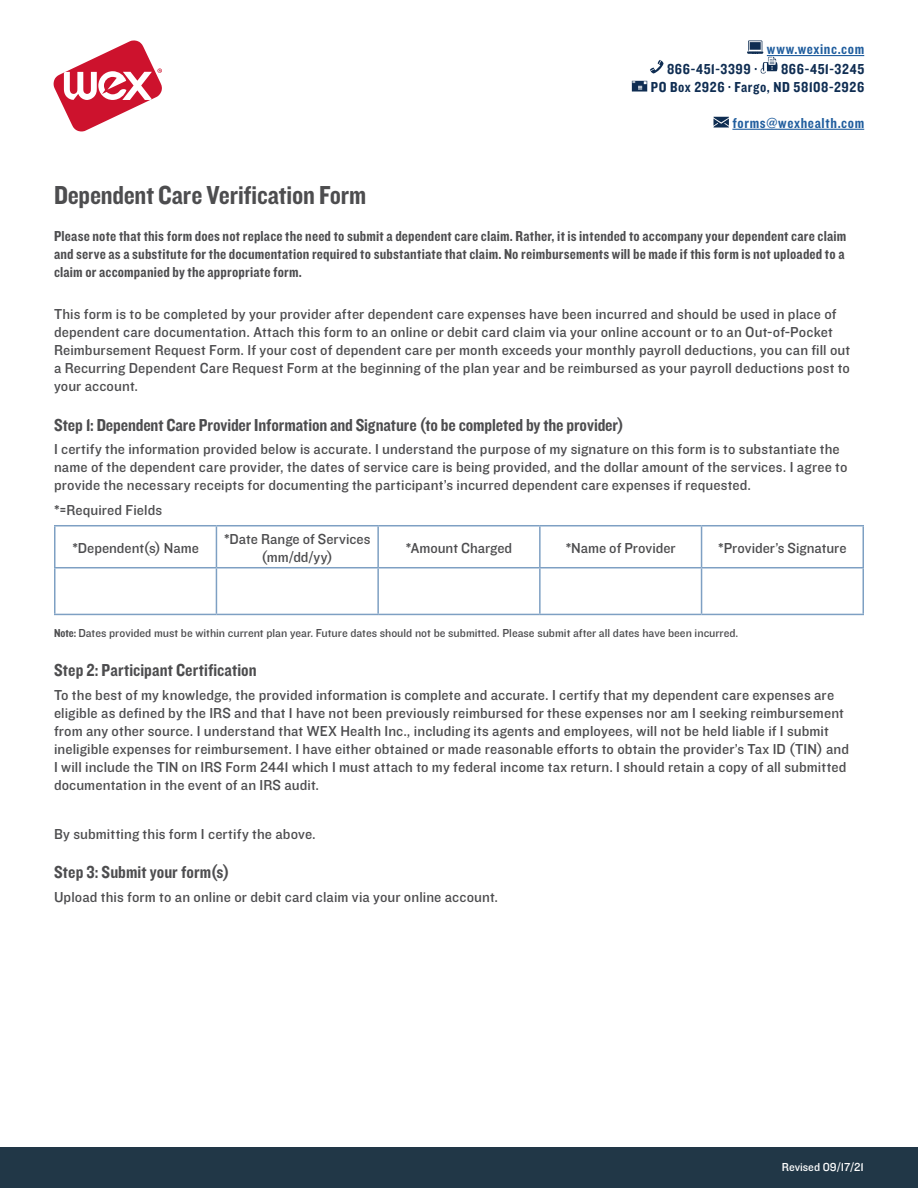
<style>
.page{position:relative;width:918px;height:1188px;background:#fff}
.page>*{position:absolute;margin:0;border:0;box-sizing:border-box;transform-origin:0 0}
.t1{font:27px "Knockout 50 Welterweight";letter-spacing:-.01em;color:#4d4d4f}
.t2{font:18px "Knockout 50 Welterweight";color:#4d4d4f}
.t3{font:15px/18px "Knockout 31 Junior Middlewt";letter-spacing:.01em;color:#4d4d4f}
.t4{font:15px/18px "Knockout 50 Welterweight";letter-spacing:.01em;color:#4d4d4f;text-align:justify}
.t5{font:15px/18px "Knockout 50 Welterweight";letter-spacing:.04em;color:#0f2d52;text-align:right}
.t6{font:15px "Knockout 50 Welterweight";letter-spacing:.045em;color:#215e9e}
.t7{font:12px "Knockout 31 Junior Middlewt";color:#4d4d4f}
.t8{font:12px "Knockout 31 Junior Middlewt";color:#fff}
.s1{font-family:"Knockout 50 Welterweight"}
</style>
<div class="page">
<hr style="left:54px;top:525px;width:162px;height:1px;background:#7ea0c3">
<hr style="left:54px;top:526px;width:2px;height:41px;background:#7ea0c3">
<hr style="left:216px;top:525px;width:162px;height:1px;background:#7ea0c3">
<hr style="left:216px;top:526px;width:1px;height:41px;background:#7ea0c3">
<hr style="left:378px;top:525px;width:162px;height:1px;background:#7ea0c3">
<hr style="left:377px;top:526px;width:2px;height:41px;background:#7ea0c3">
<hr style="left:540px;top:525px;width:162px;height:1px;background:#7ea0c3">
<hr style="left:539px;top:526px;width:2px;height:41px;background:#7ea0c3">
<hr style="left:702px;top:525px;width:162px;height:1px;background:#7ea0c3">
<hr style="left:701px;top:526px;width:1px;height:41px;background:#7ea0c3">
<hr style="left:862px;top:526px;width:2px;height:41px;background:#7ea0c3">
<hr style="left:54px;top:567px;width:162px;height:1px;background:#7ea0c3">
<hr style="left:54px;top:568px;width:2px;height:46px;background:#7ea0c3">
<hr style="left:216px;top:567px;width:162px;height:1px;background:#7ea0c3">
<hr style="left:216px;top:568px;width:1px;height:46px;background:#7ea0c3">
<hr style="left:378px;top:567px;width:162px;height:1px;background:#7ea0c3">
<hr style="left:377px;top:568px;width:2px;height:46px;background:#7ea0c3">
<hr style="left:540px;top:567px;width:162px;height:1px;background:#7ea0c3">
<hr style="left:539px;top:568px;width:2px;height:46px;background:#7ea0c3">
<hr style="left:702px;top:567px;width:162px;height:1px;background:#7ea0c3">
<hr style="left:701px;top:568px;width:1px;height:46px;background:#7ea0c3">
<hr style="left:862px;top:568px;width:2px;height:46px;background:#7ea0c3">
<hr style="left:54px;top:614px;width:162px;height:1px;background:#7ea0c3">
<hr style="left:216px;top:614px;width:162px;height:1px;background:#7ea0c3">
<hr style="left:378px;top:614px;width:162px;height:1px;background:#7ea0c3">
<hr style="left:540px;top:614px;width:162px;height:1px;background:#7ea0c3">
<hr style="left:702px;top:614px;width:162px;height:1px;background:#7ea0c3">
<hr style="left:767px;top:55px;width:97px;height:1px;background:#215e9e">
<hr style="left:732px;top:129px;width:132px;height:1px;background:#215e9e">
<svg style="left:650px;top:60px;width:14px;height:14px"></svg>
<svg style="left:747px;top:40px;width:31px;height:34px"></svg>
<svg style="left:632px;top:81px;width:15px;height:11px"></svg>
<svg style="left:714px;top:117px;width:15px;height:11px"></svg>
<svg style="left:54px;top:40px;width:108px;height:91px"></svg>
<div style="left:0;top:1148px;width:918px;height:40px;background:#213747"></div>
<p class="t6" style="left:767px;top:39px;width:99px">www.wexinc.com</p>
<h1 class="t1" style="left:54px;top:177px;width:314px">Dependent Care Verification Form</h1>
<p class="t5" style="left:651px;top:59px;width:215px">866-451-3245<br>PO Box 2926 ∙ Fargo, ND 58108-2926</p>
<p class="t6" style="left:732px;top:113px;width:133px">forms@wexhealth.com</p>
<p class="t5" style="left:667px;top:59px;width:92px">866-451-3399 ∙</p>
<p class="t4" style="left:54px;top:226px;width:794px">Please note that this form does not replace the need to submit a dependent care claim. Rather, it is intended to accompany your dependent care claim and serve as a substitute for the documentation required to substantiate that claim. No reimbursements will be made if this form is not uploaded to a claim or accompanied by the appropriate form.</p>
<p class="t3" style="left:54px;top:305px;width:798px">This form is to be completed by your provider after dependent care expenses have been incurred and should be used in place of dependent care documentation. Attach this form to an online or debit card claim via your online account or to an Out-of-Pocket Reimbursement Request Form. If your cost of dependent care per month exceeds your monthly payroll deductions, you can fill out a Recurring Dependent Care Request Form at the beginning of the plan year and be reimbursed as your payroll deductions post to your account.</p>
<p class="t2" style="left:54px;top:413px;width:571px">Step 1: Dependent Care Provider Information and Signature (to be completed by the provider)</p>
<p class="t3" style="left:54px;top:440px;width:795px">I certify the information provided below is accurate. I understand the purpose of my signature on this form is to substantiate the name of the dependent care provider, the dates of service care is being provided, and the dollar amount of the services. I agree to provide the necessary receipts for documenting the participant’s incurred dependent care expenses if requested.</p>
<p class="t3" style="left:54px;top:501px;width:110px">*=Required Fields</p>
<p class="t3" style="left:72px;top:538px;width:128px">*Dependent(s) Name</p>
<p class="t3" style="left:224px;top:529px;width:148px;text-align:center">*Date Range of Services (mm/dd/yy)</p>
<p class="t3" style="left:406px;top:538px;width:108px">*Amount Charged</p>
<p class="t3" style="left:566px;top:538px;width:112px">*Name of Provider</p>
<p class="t3" style="left:718px;top:538px;width:130px">*Provider’s Signature</p>
<p class="t7" style="left:54px;top:624px;width:686px"><span class="s1">Note:</span> Dates provided must be within current plan year. Future dates should not be submitted. Please submit after all dates have been incurred.</p>
<p class="t2" style="left:54px;top:658px;width:204px">Step 2: Participant Certification</p>
<p class="t3" style="left:54px;top:685px;width:797px">To the best of my knowledge, the provided information is complete and accurate. I certify that my dependent care expenses are eligible as defined by the IRS and that I have not been previously reimbursed for these expenses nor am I seeking reimbursement from any other source. I understand that WEX Health Inc., including its agents and employees, will not be held liable if I submit ineligible expenses for reimbursement. I have either obtained or made reasonable efforts to obtain the provider’s Tax ID (TIN) and I will include the TIN on IRS Form 2441 which I must attach to my federal income tax return. I should retain a copy of all submitted documentation in the event of an IRS audit.</p>
<p class="t3" style="left:54px;top:824px;width:263px">By submitting this form I certify the above.</p>
<p class="t2" style="left:54px;top:861px;width:177px">Step 3: Submit your form(s)</p>
<p class="t3" style="left:54px;top:888px;width:446px">Upload this form to an online or debit card claim via your online account.</p>
<p class="t8" style="left:782px;top:1158px;width:84px">Revised 09/17/21</p>
</div>
